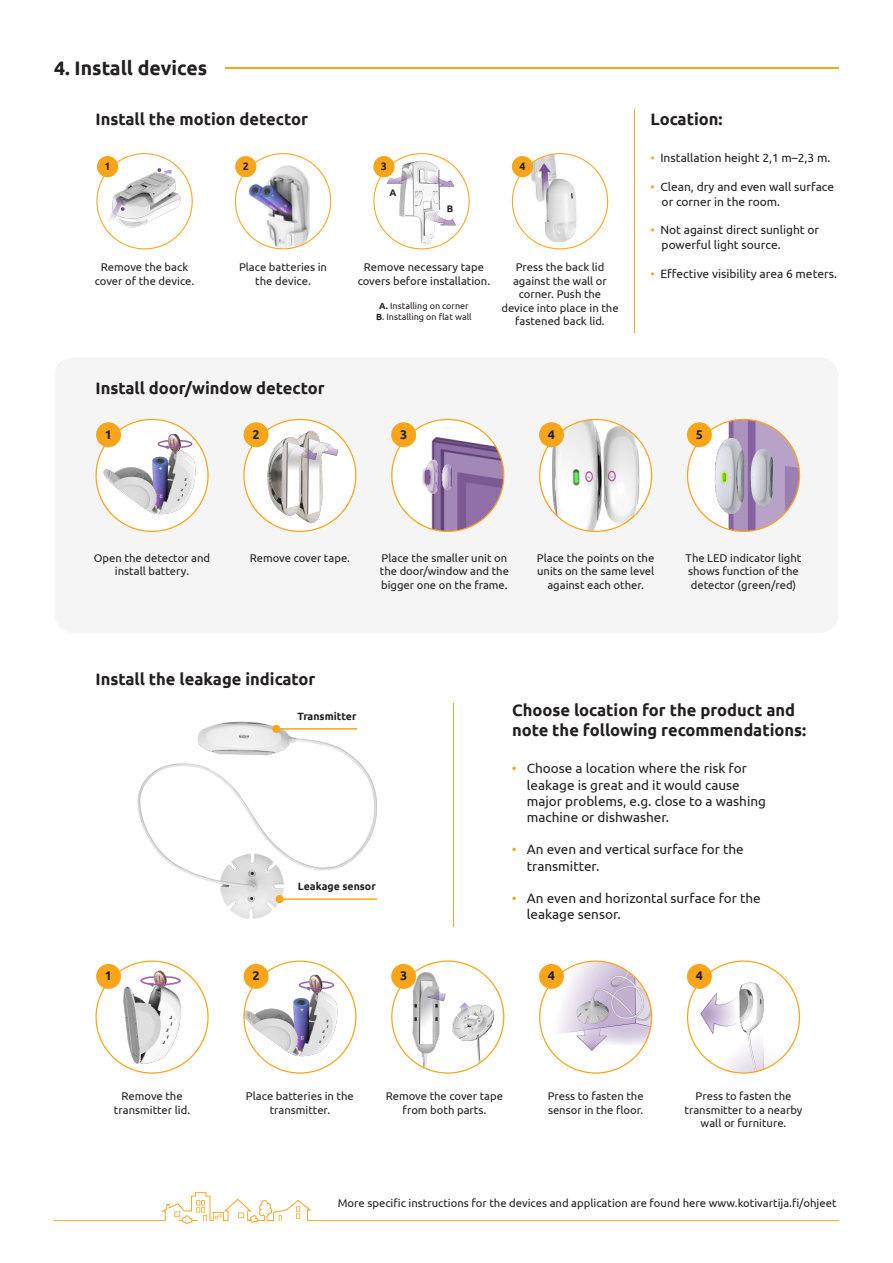
<style>
.page{position:relative;width:893px;height:1263px;background:#fff}
.page>*{position:absolute;margin:0;border:0;box-sizing:border-box;transform-origin:0 0}
.t1{font:700 19.5px "Ubuntu";color:#231f20}
.t2{font:700 16.5px/19.8px "Ubuntu";color:#231f20}
.t3{font:13.5px/16.2px "Ubuntu";color:#231f20}
.t4{font:700 12.6px "Ubuntu";color:#231f20}
.t5{font:12px/14.4px "Ubuntu";color:#231f20}
.t6{font:11.25px/13.5px "Ubuntu";color:#231f20;text-align:center}
.t7{font:700 10.65px "Ubuntu";color:#231f20}
.t8{font:700 10.5px "Ubuntu";color:#231f20}
.t9{font:700 9.6px "Ubuntu";color:#231f20}
.t10{font:9px/10.8px "Ubuntu";color:#231f20;text-align:center}
.s1{font-weight:700}
.s2{color:#f8a51a}
</style>
<div class="page">
<svg style="left:54px;top:1192px;width:785px;height:32px"></svg>
<div style="left:55px;top:358px;width:783px;height:275px;background:#f5f5f5;border-radius:18px"></div>
<img style="left:103px;top:166px;width:83px;height:71px">
<div style="left:97px;top:156px;width:21px;height:21px;background:#f8a51a;border-radius:50%"></div>
<div style="left:96px;top:419px;width:112px;height:112px;background:#fff;border-radius:50%"></div>
<img style="left:103px;top:434px;width:98px;height:83px">
<div style="left:96px;top:422px;width:25px;height:25px;background:#f8a51a;border-radius:50%"></div>
<img style="left:124px;top:971px;width:56px;height:92px">
<div style="left:96px;top:964px;width:25px;height:25px;background:#f8a51a;border-radius:50%"></div>
<img style="left:246px;top:154px;width:82px;height:95px">
<div style="left:235px;top:156px;width:21px;height:21px;background:#f8a51a;border-radius:50%"></div>
<div style="left:244px;top:419px;width:112px;height:112px;background:#fff;border-radius:50%"></div>
<img style="left:257px;top:419px;width:81px;height:112px">
<div style="left:244px;top:422px;width:25px;height:25px;background:#f8a51a;border-radius:50%"></div>
<img style="left:244px;top:975px;width:99px;height:84px">
<div style="left:244px;top:964px;width:25px;height:25px;background:#f8a51a;border-radius:50%"></div>
<img style="left:523px;top:154px;width:85px;height:88px">
<div style="left:512px;top:156px;width:21px;height:21px;background:#f8a51a;border-radius:50%"></div>
<div style="left:540px;top:419px;width:112px;height:112px;background:#fff;border-radius:50%"></div>
<img style="left:552px;top:419px;width:88px;height:112px">
<div style="left:539px;top:422px;width:25px;height:25px;background:#f8a51a;border-radius:50%"></div>
<img style="left:540px;top:962px;width:112px;height:99px">
<div style="left:539px;top:964px;width:25px;height:25px;background:#f8a51a;border-radius:50%"></div>
<img style="left:688px;top:419px;width:111px;height:112px;border-radius:56px">
<div style="left:687px;top:422px;width:25px;height:25px;background:#f8a51a;border-radius:50%"></div>
<svg style="left:688px;top:961px;width:111px;height:112px"></svg>
<img style="left:688px;top:969px;width:111px;height:104px">
<div style="left:687px;top:964px;width:25px;height:25px;background:#f8a51a;border-radius:50%"></div>
<hr style="left:226px;top:68px;width:613px;height:1px;background:#f8a51a">
<hr style="left:634px;top:109px;width:1px;height:223px;background:#f8a51a">
<hr style="left:453px;top:703px;width:1px;height:223px;background:#f8a51a">
<img style="left:384px;top:154px;width:77px;height:95px">
<div style="left:373px;top:156px;width:22px;height:21px;background:#f8a51a;border-radius:50%"></div>
<div style="left:392px;top:419px;width:112px;height:112px;background:#fff;border-radius:50%"></div>
<img style="left:422px;top:437px;width:82px;height:94px">
<div style="left:391px;top:422px;width:25px;height:25px;background:#f8a51a;border-radius:50%"></div>
<img style="left:392px;top:962px;width:112px;height:111px">
<div style="left:391px;top:964px;width:25px;height:25px;background:#f8a51a;border-radius:50%"></div>
<img style="left:137px;top:721px;width:241px;height:198px">
<div style="left:272px;top:725px;width:8px;height:8px;background:#f8a51a;border-radius:50%"></div>
<hr style="left:276px;top:728px;width:81px;height:2px;background:#f8a51a">
<div style="left:276px;top:895px;width:8px;height:8px;background:#f8a51a;border-radius:50%"></div>
<hr style="left:279px;top:898px;width:98px;height:2px;background:#f8a51a">
<p class="t1" style="left:54px;top:56px;width:155px">4. Install devices</p>
<p class="t2" style="left:95px;top:109px;width:214px">Install the motion detector</p>
<p class="t2" style="left:650px;top:109px;width:74px">Location:</p>
<p class="t7" style="left:105px;top:160px;width:8px">1</p>
<p class="t6" style="left:95px;top:260px;width:101px">Remove the back cover of the device.</p>
<p class="t7" style="left:243px;top:160px;width:8px">2</p>
<p class="t6" style="left:239px;top:260px;width:90px">Place batteries in the device.</p>
<p class="t7" style="left:381px;top:160px;width:8px">3</p>
<p class="t9" style="left:390px;top:187px;width:8px">A</p>
<p class="t9" style="left:447px;top:203px;width:8px">B</p>
<p class="t7" style="left:519px;top:160px;width:8px">4</p>
<p class="t6" style="left:358px;top:260px;width:134px">Remove necessary tape covers before installation.</p>
<p class="t10" style="left:376px;top:300px;width:97px"><span class="s1">A.</span> Installing on corner<br><span class="s1">B</span>. Installing on flat wall</p>
<p class="t6" style="left:501px;top:260px;width:119px">Press the back lid against the wall or corner. Push the device into place in the fastened back lid.</p>
<p class="t5" style="left:650px;top:151px;width:181px"><span class="s2">•</span> Installation height 2,1 m–2,3 m.</p>
<p class="t5" style="left:662px;top:179px;width:174px;text-indent:-11px"><span class="s2">•</span> Clean, dry and even wall surface or corner in the room.</p>
<p class="t5" style="left:662px;top:223px;width:159px;text-indent:-11px"><span class="s2">•</span> Not against direct sunlight or powerful light source.</p>
<p class="t5" style="left:650px;top:266px;width:188px"><span class="s2">•</span> Effective visibility area 6 meters.</p>
<p class="t2" style="left:95px;top:378px;width:231px">Install door/window detector</p>
<p class="t4" style="left:105px;top:427px;width:9px">1</p>
<p class="t4" style="left:253px;top:427px;width:9px">2</p>
<p class="t4" style="left:400px;top:427px;width:9px">3</p>
<p class="t4" style="left:548px;top:427px;width:9px">4</p>
<p class="t4" style="left:696px;top:427px;width:9px">5</p>
<p class="t6" style="left:94px;top:550px;width:118px">Open the detector and install battery.</p>
<p class="t6" style="left:250px;top:550px;width:102px">Remove cover tape.</p>
<p class="t6" style="left:380px;top:550px;width:131px;text-align:left">Place the smaller unit on the door/window and the bigger one on the frame.</p>
<p class="t6" style="left:537px;top:550px;width:119px">Place the points on the units on the same level against each other.</p>
<p class="t6" style="left:686px;top:550px;width:117px;text-align:left">The LED indicator light shows function of the detector (green/red)</p>
<p class="t2" style="left:95px;top:669px;width:222px">Install the leakage indicator</p>
<p class="t4" style="left:105px;top:968px;width:9px">1</p>
<p class="t6" style="left:114px;top:1089px;width:78px">Remove the transmitter lid.</p>
<p class="t8" style="left:298px;top:710px;width:60px">Transmitter</p>
<p class="t4" style="left:253px;top:968px;width:9px">2</p>
<p class="t8" style="left:298px;top:880px;width:79px">Leakage sensor</p>
<p class="t4" style="left:400px;top:968px;width:9px">3</p>
<p class="t2" style="left:512px;top:700px;width:296px">Choose location for the product and note the following recommendations:</p>
<p class="t3" style="left:527px;top:760px;width:241px;text-indent:-15px"><span class="s2">•</span> Choose a location where the risk for leakage is great and it would cause major problems, e.g. close to a washing machine or dishwasher.</p>
<p class="t3" style="left:527px;top:841px;width:218px;text-indent:-15px"><span class="s2">•</span> An even and vertical surface for the transmitter.</p>
<p class="t3" style="left:527px;top:890px;width:235px;text-indent:-15px"><span class="s2">•</span> An even and horizontal surface for the leakage sensor.</p>
<p class="t4" style="left:548px;top:968px;width:9px">4</p>
<p class="t4" style="left:696px;top:968px;width:9px">4</p>
<p class="t6" style="left:246px;top:1089px;width:109px">Place batteries in the transmitter.</p>
<p class="t6" style="left:386px;top:1089px;width:119px">Remove the cover tape from both parts.</p>
<p class="t6" style="left:548px;top:1089px;width:97px;text-align:left">Press to fasten the sensor in the floor.</p>
<p class="t6" style="left:684px;top:1089px;width:120px">Press to fasten the transmitter to a nearby wall or furniture.</p>
<p class="t6" style="left:338px;top:1196px;width:500px">More specific instructions for the devices and application are found here www.kotivartija.fi/ohjeet</p>
</div>
